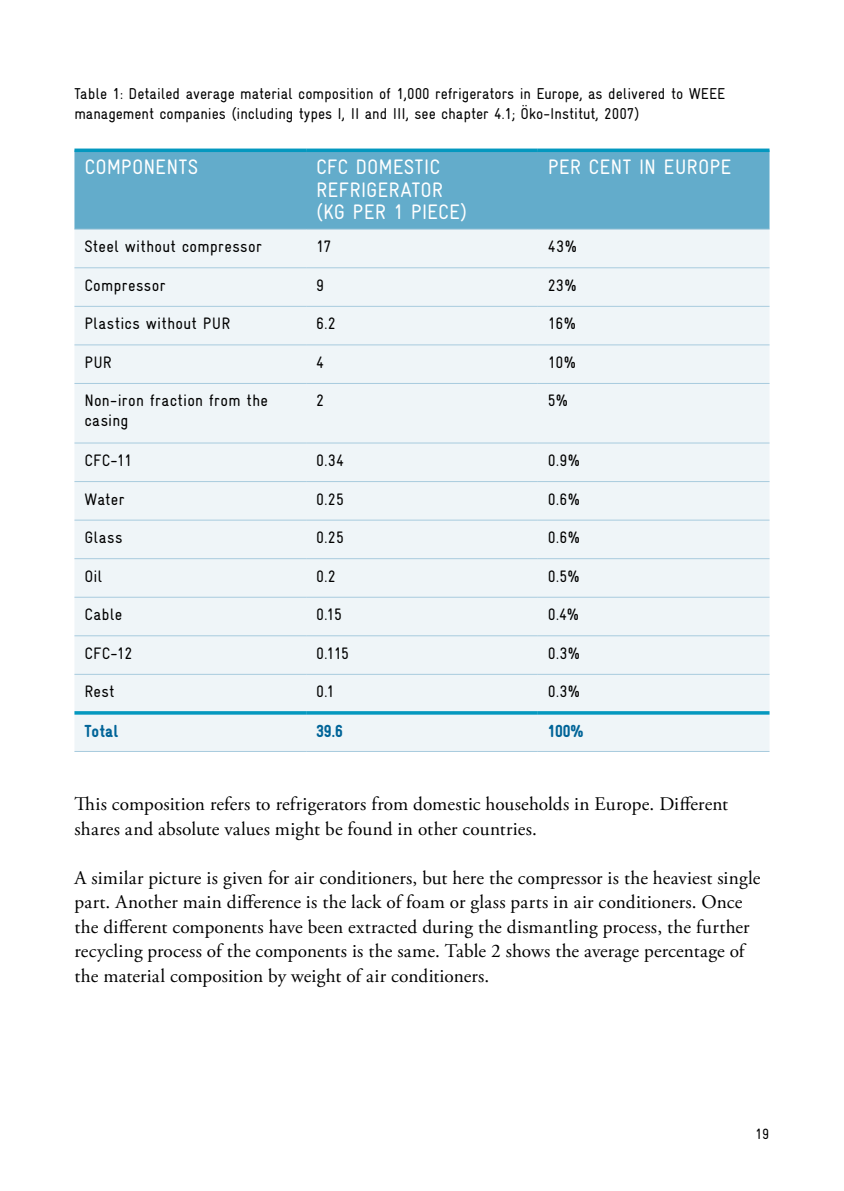
<style>
.page{position:relative;width:844px;height:1191px;background:#fff}
.page>*{position:absolute;margin:0;border:0;box-sizing:border-box;transform-origin:0 0}
.Tabelle_Kopf{font:condensed 21px/22.8px "Gravur";letter-spacing:.015em;color:#fff}
.Copytext{font:19.25px/24.5px "Adobe Garamond Pro";letter-spacing:.01em;color:#000}
.Tabelle_regular{font:900 condensed 17.5px "Gravur";color:#006498}
.tabelle_text{font:condensed 16.62px/19.2px "Gravur";letter-spacing:.015em;color:#000}
.Headline_Figure{font:condensed 15.75px/19.2px "Gravur";color:#000}
.t1{font:condensed 14.88px "Gravur";color:#000}
</style>
<div class="page">
<div style="left:74px;top:152px;width:695px;height:77px;background:#63accb"></div>
<div style="left:74px;top:230px;width:695px;height:521px;background:#eff5f8"></div>
<hr style="left:74px;top:229px;width:232px;height:1px;background:#a8cbde">
<hr style="left:306px;top:229px;width:231px;height:1px;background:#a8cbde">
<hr style="left:537px;top:229px;width:232px;height:1px;background:#a8cbde">
<hr style="left:74px;top:267px;width:232px;height:1px;background:#a8cbde">
<hr style="left:74px;top:306px;width:232px;height:1px;background:#a8cbde">
<hr style="left:306px;top:267px;width:231px;height:1px;background:#a8cbde">
<hr style="left:537px;top:267px;width:232px;height:1px;background:#a8cbde">
<hr style="left:306px;top:306px;width:231px;height:1px;background:#a8cbde">
<hr style="left:537px;top:306px;width:232px;height:1px;background:#a8cbde">
<hr style="left:74px;top:344px;width:232px;height:1px;background:#a8cbde">
<hr style="left:306px;top:344px;width:231px;height:1px;background:#a8cbde">
<hr style="left:537px;top:344px;width:232px;height:1px;background:#a8cbde">
<hr style="left:74px;top:383px;width:232px;height:1px;background:#a8cbde">
<hr style="left:74px;top:442px;width:232px;height:1px;background:#a8cbde">
<hr style="left:74px;top:481px;width:232px;height:1px;background:#a8cbde">
<hr style="left:74px;top:520px;width:232px;height:1px;background:#a8cbde">
<hr style="left:74px;top:558px;width:232px;height:1px;background:#a8cbde">
<hr style="left:74px;top:597px;width:232px;height:1px;background:#a8cbde">
<hr style="left:74px;top:635px;width:232px;height:1px;background:#a8cbde">
<hr style="left:74px;top:674px;width:232px;height:1px;background:#a8cbde">
<hr style="left:74px;top:751px;width:232px;height:1px;background:#a8cbde">
<hr style="left:306px;top:383px;width:231px;height:1px;background:#a8cbde">
<hr style="left:537px;top:383px;width:232px;height:1px;background:#a8cbde">
<hr style="left:306px;top:442px;width:231px;height:1px;background:#a8cbde">
<hr style="left:537px;top:442px;width:232px;height:1px;background:#a8cbde">
<hr style="left:306px;top:481px;width:231px;height:1px;background:#a8cbde">
<hr style="left:537px;top:481px;width:232px;height:1px;background:#a8cbde">
<hr style="left:306px;top:520px;width:231px;height:1px;background:#a8cbde">
<hr style="left:537px;top:520px;width:232px;height:1px;background:#a8cbde">
<hr style="left:306px;top:558px;width:231px;height:1px;background:#a8cbde">
<hr style="left:537px;top:558px;width:232px;height:1px;background:#a8cbde">
<hr style="left:306px;top:597px;width:231px;height:1px;background:#a8cbde">
<hr style="left:537px;top:597px;width:232px;height:1px;background:#a8cbde">
<hr style="left:306px;top:635px;width:231px;height:1px;background:#a8cbde">
<hr style="left:537px;top:635px;width:232px;height:1px;background:#a8cbde">
<hr style="left:306px;top:674px;width:231px;height:1px;background:#a8cbde">
<hr style="left:537px;top:674px;width:232px;height:1px;background:#a8cbde">
<hr style="left:306px;top:751px;width:231px;height:1px;background:#a8cbde">
<hr style="left:537px;top:751px;width:232px;height:1px;background:#a8cbde">
<svg style="left:74px;top:148px;width:232px;height:4px"></svg>
<svg style="left:306px;top:148px;width:231px;height:4px"></svg>
<svg style="left:537px;top:148px;width:232px;height:4px"></svg>
<hr style="left:74px;top:711px;width:232px;height:3px;background:#0498bf">
<hr style="left:306px;top:711px;width:231px;height:3px;background:#0498bf">
<hr style="left:537px;top:711px;width:232px;height:3px;background:#0498bf">
<p class="Headline_Figure" style="left:74px;top:84px;width:652px">Table 1: Detailed average material composition of 1,000 refrigerators in Europe, as delivered to WEEE management companies (including types I, II and III, see chapter 4.1; Öko-Institut, 2007)</p>
<p class="Tabelle_Kopf" style="left:84px;top:155px;width:115px">COMPONENTS</p>
<p class="Tabelle_Kopf" style="left:316px;top:155px;width:153px">CFC DOMESTIC<br>REFRIGERATOR (KG PER 1 PIECE)</p>
<p class="Tabelle_Kopf" style="left:547px;top:155px;width:185px">PER CENT IN EUROPE</p>
<p class="tabelle_text" style="left:84px;top:237px;width:179px">Steel without compressor</p>
<p class="tabelle_text" style="left:316px;top:237px;width:17px">17</p>
<p class="tabelle_text" style="left:547px;top:237px;width:31px">43%</p>
<p class="tabelle_text" style="left:84px;top:275px;width:83px">Compressor</p>
<p class="tabelle_text" style="left:316px;top:275px;width:9px">9</p>
<p class="tabelle_text" style="left:547px;top:275px;width:30px">23%</p>
<p class="tabelle_text" style="left:84px;top:314px;width:147px">Plastics without PUR</p>
<p class="tabelle_text" style="left:316px;top:314px;width:21px">6.2</p>
<p class="tabelle_text" style="left:547px;top:314px;width:30px">16%</p>
<p class="tabelle_text" style="left:84px;top:352px;width:29px">PUR</p>
<p class="tabelle_text" style="left:316px;top:352px;width:9px">4</p>
<p class="tabelle_text" style="left:547px;top:352px;width:30px">10%</p>
<p class="tabelle_text" style="left:84px;top:391px;width:185px">Non-iron fraction from the casing</p>
<p class="tabelle_text" style="left:316px;top:391px;width:9px">2</p>
<p class="tabelle_text" style="left:547px;top:391px;width:22px">5%</p>
<p class="tabelle_text" style="left:84px;top:451px;width:49px">CFC-11</p>
<p class="tabelle_text" style="left:316px;top:451px;width:30px">0.34</p>
<p class="tabelle_text" style="left:547px;top:451px;width:34px">0.9%</p>
<p class="tabelle_text" style="left:84px;top:489px;width:42px">Water</p>
<p class="tabelle_text" style="left:316px;top:489px;width:29px">0.25</p>
<p class="tabelle_text" style="left:547px;top:489px;width:34px">0.6%</p>
<p class="tabelle_text" style="left:84px;top:528px;width:40px">Glass</p>
<p class="tabelle_text" style="left:316px;top:528px;width:29px">0.25</p>
<p class="tabelle_text" style="left:547px;top:528px;width:34px">0.6%</p>
<p class="tabelle_text" style="left:84px;top:566px;width:20px">Oil</p>
<p class="tabelle_text" style="left:316px;top:566px;width:21px">0.2</p>
<p class="tabelle_text" style="left:547px;top:566px;width:34px">0.5%</p>
<p class="tabelle_text" style="left:84px;top:605px;width:40px">Cable</p>
<p class="tabelle_text" style="left:316px;top:605px;width:27px">0.15</p>
<p class="tabelle_text" style="left:547px;top:605px;width:33px">0.4%</p>
<p class="tabelle_text" style="left:84px;top:643px;width:49px">CFC-12</p>
<p class="tabelle_text" style="left:316px;top:643px;width:35px">0.115</p>
<p class="tabelle_text" style="left:547px;top:643px;width:34px">0.3%</p>
<p class="tabelle_text" style="left:84px;top:682px;width:32px">Rest</p>
<p class="tabelle_text" style="left:316px;top:682px;width:20px">0.1</p>
<p class="tabelle_text" style="left:547px;top:682px;width:34px">0.3%</p>
<p class="Tabelle_regular" style="left:84px;top:721px;width:35px">Total</p>
<p class="Tabelle_regular" style="left:316px;top:721px;width:28px">39.6</p>
<p class="Tabelle_regular" style="left:547px;top:721px;width:37px">100%</p>
<p class="Copytext" style="left:74px;top:792px;width:655px">This composition refers to refrigerators from domestic households in Europe. Different shares and absolute values might be found in other countries.</p>
<p class="Copytext" style="left:74px;top:866px;width:687px">A similar picture is given for air conditioners, but here the compressor is the heaviest single part. Another main difference is the lack of foam or glass parts in air conditioners. Once the different components have been extracted during the dismantling process, the further recycling process of the components is the same. Table 2 shows the average percentage of the material composition by weight of air conditioners.</p>
<p class="t1" style="left:755px;top:1125px;width:16px">19</p>
</div>
